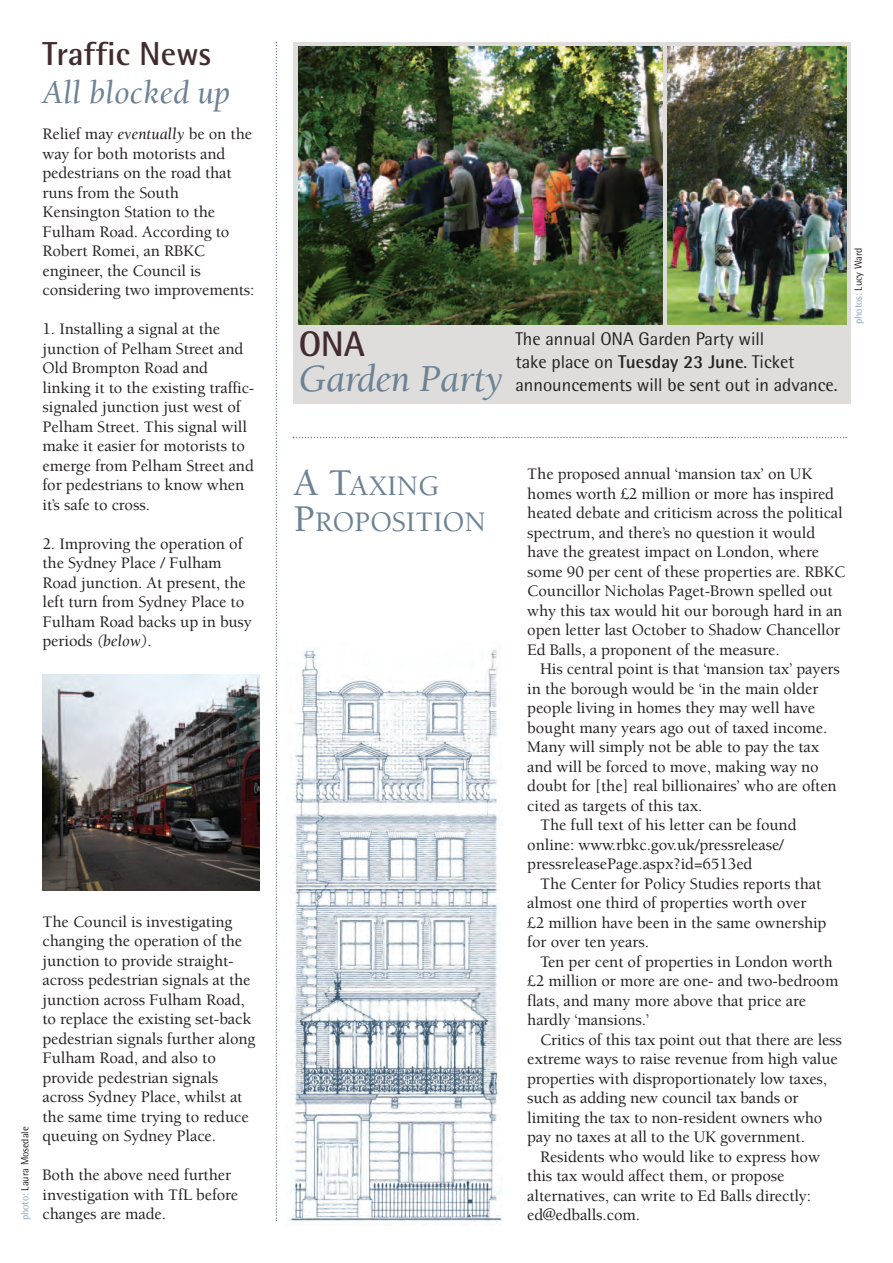
<style>
.page{position:relative;width:893px;height:1263px;background:#fff}
.page>*{position:absolute;margin:0;border:0;box-sizing:border-box;transform-origin:0 0}
.t1{font:italic 39.15px "Berkeley";letter-spacing:-.01em;color:#6d8294}
.t2{font:700 35.55px "Rotis Semi Sans";color:#422b2e}
.t3{font:italic 33.3px "Berkeley";color:#6d8294}
.t4{font:700 33.3px "Rotis Semi Sans";color:#422b2e}
.t5{font:500 29.1px/36.6px "Berkeley";color:#6d8294}
.t6{font:18.45px/23.1px "Rotis Semi Sans";color:#231f20}
.t7{font:500 16.5px/19.5px "Berkeley";letter-spacing:-.005em;color:#231f20}
.t8{font:10.5px "Rotis Semi Sans";letter-spacing:-.005em;color:#231f20}
.s1{font-weight:400;font-style:italic}
.s2{color:#8ba5bb}
.s3{font-weight:700}
.s4{font-size:38.85px}
</style>
<div class="page">
<img style="left:288px;top:649px;width:215px;height:576px">
<svg style="left:293px;top:437px;width:554px;height:1px"></svg>
<div style="left:293px;top:43px;width:557px;height:361px;background:#dedddc"></div>
<svg style="left:276px;top:42px;width:1px;height:1179px"></svg>
<img style="left:667px;top:47px;width:179px;height:277px">
<img style="left:298px;top:47px;width:365px;height:277px">
<img style="left:43px;top:674px;width:216px;height:217px">
<h3 class="t4" style="left:42px;top:42px;width:171px">Traffic News</h3>
<h3 class="t3" style="left:42px;top:79px;width:189px">All blocked up</h3>
<p class="t7" style="left:43px;top:125px;width:213px">Relief may <span class="s1">eventually</span> be on the way for both motorists and pedestrians on the road that runs from the South<br>Kensington Station to the<br>Fulham Road. According to<br>Robert Romei, an RBKC engineer, the Council is considering two improvements:</p>
<p class="t7" style="left:43px;top:320px;width:213px">1. Installing a signal at the junction of Pelham Street and<br>Old Brompton Road and linking it to the existing traffic&shy;signaled junction just west of<br>Pelham Street. This signal will make it easier for motorists to emerge from Pelham Street and for pedestrians to know when it’s safe to cross.</p>
<p class="t7" style="left:43px;top:534px;width:211px">2. Improving the operation of the Sydney Place / Fulham<br>Road junction. At present, the left turn from Sydney Place to<br>Fulham Road backs up in busy periods <span class="s1">(below)</span>.</p>
<p class="t8" style="left:21px;top:1220px;width:96px;rotate:-90deg"><span class="s2">photo:</span> Laura Mosedale</p>
<p class="t7" style="left:43px;top:912px;width:215px">The Council is investigating changing the operation of the junction to provide straight&shy;across pedestrian signals at the junction across Fulham Road, to replace the existing set-back pedestrian signals further along<br>Fulham Road, and also to provide pedestrian signals across Sydney Place, whilst at the same time trying to reduce queuing on Sydney Place.</p>
<p class="t7" style="left:43px;top:1166px;width:197px">Both the above need further investigation with TfL before changes are made.</p>
<h2 class="t2" style="left:299px;top:331px;width:68px">ONA</h2>
<h1 class="t1" style="left:299px;top:363px;width:207px">Garden Party</h1>
<p class="t6" style="left:515px;top:329px;width:324px">The annual ONA Garden Party will<br>take place on <span class="s3">Tuesday 23 June</span>. Ticket announcements will be sent out in advance.</p>
<p class="t8" style="left:855px;top:324px;width:78px;rotate:-90deg"><span class="s2">photos:</span> Lucy Ward</p>
<h3 class="t5" style="left:293px;top:468px;width:194px"><span class="s4">A T</span>AXING<br><span class="s4">P</span>ROPOSITION</h3>
<p class="t7" style="left:527px;top:464px;width:320px">The proposed annual ‘mansion tax’ on UK homes worth £2 million or more has inspired heated debate and criticism across the political spectrum, and there’s no question it would have the greatest impact on London, where some 90 per cent of these properties are. RBKC Councillor Nicholas Paget-Brown spelled out why this tax would hit our borough hard in an open letter last October to Shadow Chancellor Ed Balls, a proponent of the measure.</p>
<p class="t7" style="left:540px;top:659px;width:302px">His central point is that ‘mansion tax’ payers</p>
<p class="t7" style="left:527px;top:679px;width:293px">in the borough would be ‘in the main older</p>
<p class="t7" style="left:527px;top:698px;width:289px">people living in homes they may well have</p>
<p class="t7" style="left:527px;top:718px;width:302px">bought many years ago out of taxed income.</p>
<p class="t7" style="left:527px;top:737px;width:294px">Many will simply not be able to pay the tax</p>
<p class="t7" style="left:527px;top:757px;width:293px">and will be forced to move, making way no</p>
<p class="t7" style="left:527px;top:776px;width:311px">doubt for [the] real billionaires’ who are often</p>
<p class="t7" style="left:527px;top:796px;width:177px">cited as targets of this tax.</p>
<p class="t7" style="left:540px;top:815px;width:258px">The full text of his letter can be found</p>
<p class="t7" style="left:527px;top:835px;width:258px">online: www.rbkc.gov.uk/pressrelease/</p>
<p class="t7" style="left:527px;top:854px;width:227px">pressreleasePage.aspx?id=6513ed</p>
<p class="t7" style="left:540px;top:874px;width:283px">The Center for Policy Studies reports that</p>
<p class="t7" style="left:527px;top:893px;width:281px">almost one third of properties worth over</p>
<p class="t7" style="left:527px;top:913px;width:301px">£2 million have been in the same ownership</p>
<p class="t7" style="left:527px;top:932px;width:123px">for over ten years.</p>
<p class="t7" style="left:540px;top:952px;width:294px">Ten per cent of properties in London worth</p>
<p class="t7" style="left:527px;top:971px;width:313px">£2 million or more are one- and two-bedroom</p>
<p class="t7" style="left:527px;top:991px;width:280px">flats, and many more above that price are</p>
<p class="t7" style="left:527px;top:1010px;width:123px">hardly ‘mansions.’</p>
<p class="t7" style="left:540px;top:1030px;width:303px">Critics of this tax point out that there are less</p>
<p class="t7" style="left:527px;top:1049px;width:312px">extreme ways to raise revenue from high value</p>
<p class="t7" style="left:527px;top:1069px;width:301px">properties with disproportionately low taxes,</p>
<p class="t7" style="left:527px;top:1088px;width:273px">such as adding new council tax bands or</p>
<p class="t7" style="left:527px;top:1108px;width:297px">limiting the tax to non-resident owners who</p>
<p class="t7" style="left:527px;top:1128px;width:279px">pay no taxes at all to the UK government.</p>
<p class="t7" style="left:540px;top:1147px;width:281px">Residents who would like to express how</p>
<p class="t7" style="left:527px;top:1167px;width:259px">this tax would affect them, or propose</p>
<p class="t7" style="left:527px;top:1186px;width:285px">alternatives, can write to Ed Balls directly:</p>
<p class="t7" style="left:527px;top:1206px;width:114px">ed@edballs.com.</p>
</div>
